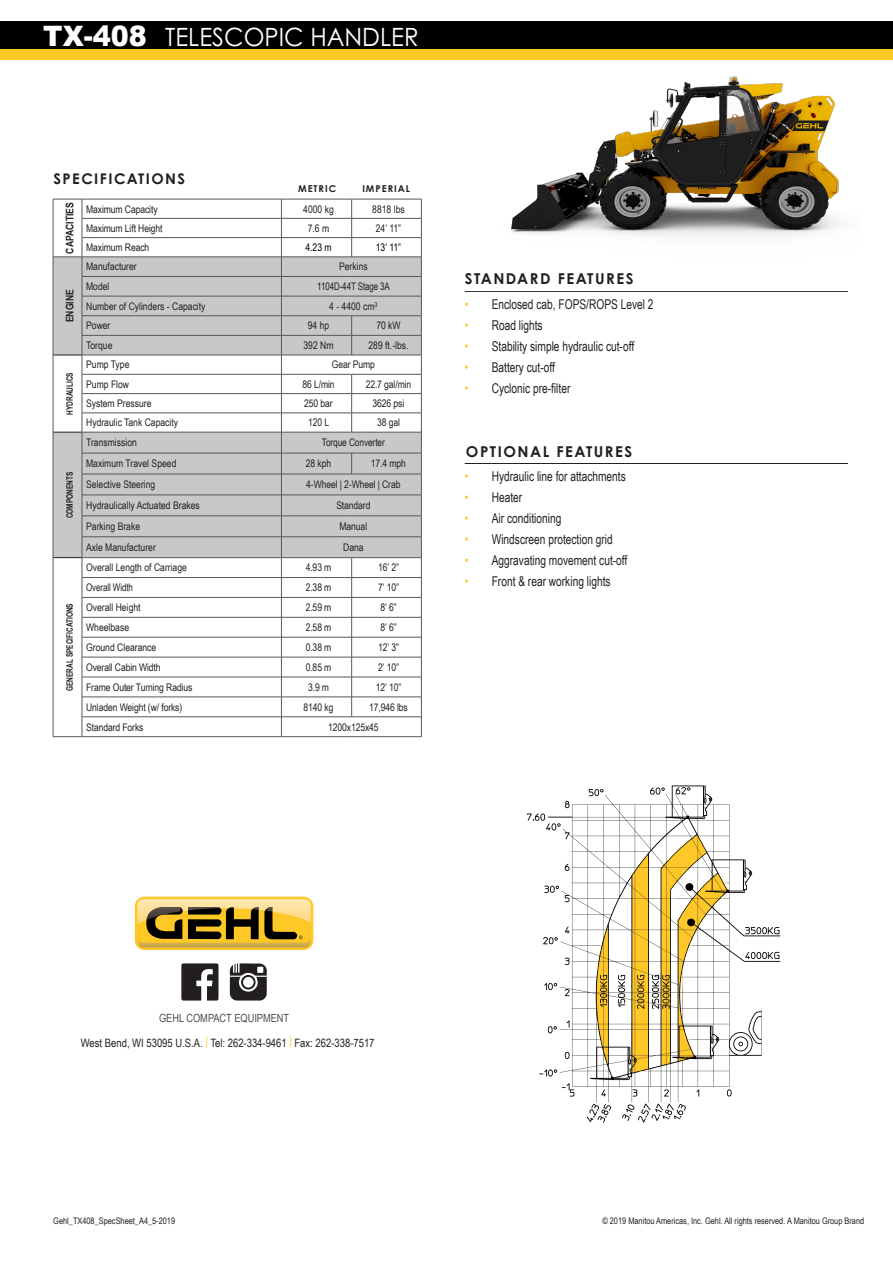
<style>
.page{position:relative;width:893px;height:1263px;background:#fff}
.page>*{position:absolute;margin:0;border:0;box-sizing:border-box;transform-origin:0 0}
.t1{font:900 28.2px "Arial";color:#fff;scale:.96 1}
.t2{font:25.2px "Century Gothic Pro";color:#fff;scale:.95 1}
.t3{font:700 15px "Century Gothic Pro";letter-spacing:.1em;color:#231f20}
.t4{font:700 14.7px "Century Gothic Pro";letter-spacing:.1em;color:#231f20}
.t5{font:13.5px "Arial Narrow";color:#231f20;scale:.92 1}
.t6{font:11.55px "Arial Narrow";color:#231f20}
.t7{font:11.25px "Arial Narrow";color:#4b4c4d}
.t8{font:10.5px "Arial Narrow";color:#231f20}
.t9{font:10.5px "Arial Narrow";color:#231f20;scale:.93 1}
.t10{font:700 10.5px "Arial Narrow";color:#231f20}
.t11{font:10.5px "Arial Narrow";color:#000}
.t12{font:700 9.45px "Century Gothic Pro";letter-spacing:.1em;color:#231f20}
.t13{font:9px "Arial Narrow";color:#231f20}
.t14{font:700 8.85px "Arial Narrow";color:#231f20;scale:.9 1}
.s1{color:#fec827}
</style>
<div class="page">
<div style="left:0;top:22px;width:893px;height:29px;background:#000001"></div>
<div style="left:0;top:50px;width:893px;height:10px;background:#fec827"></div>
<hr style="left:465px;top:291px;width:383px;height:1px;background:#231f20">
<hr style="left:465px;top:463px;width:383px;height:1px;background:#231f20">
<svg style="left:181px;top:963px;width:37px;height:37px"></svg>
<svg style="left:230px;top:963px;width:37px;height:37px"></svg>
<svg style="left:135px;top:897px;width:178px;height:53px"></svg>
<img style="left:137px;top:935px;width:174px;height:12px">
<img style="left:137px;top:899px;width:174px;height:25px">
<svg style="left:145px;top:907px;width:158px;height:32px;background:#856b21"></svg>
<img style="left:527px;top:785px;width:254px;height:338px">
<img style="left:510px;top:76px;width:329px;height:161px">
<svg style="left:53px;top:199px;width:369px;height:538px"></svg>
<p class="t1" style="left:43px;top:16px;width:109px">TX-408</p>
<p class="t2" style="left:165px;top:21px;width:268px">TELESCOPIC HANDLER</p>
<p class="t4" style="left:53px;top:169px;width:133px">SPECIFICATIONS</p>
<p class="t12" style="left:298px;top:182px;width:39px">METRIC</p>
<p class="t12" style="left:362px;top:182px;width:49px">IMPERIAL</p>
<p class="t10" style="left:62px;top:254px;width:53px;rotate:-90deg">CAPACITIES</p>
<p class="t8" style="left:86px;top:201px;width:73px">Maximum Capacity</p>
<p class="t8" style="left:303px;top:201px;width:32px">4000 kg</p>
<p class="t8" style="left:372px;top:201px;width:34px">8818 lbs</p>
<p class="t8" style="left:86px;top:220px;width:78px">Maximum Lift Height</p>
<p class="t8" style="left:308px;top:220px;width:23px">7.6 m</p>
<p class="t8" style="left:376px;top:220px;width:27px">24’ 11”</p>
<p class="t8" style="left:86px;top:240px;width:65px">Maximum Reach</p>
<p class="t11" style="left:305px;top:240px;width:28px">4.23 m</p>
<p class="t11" style="left:376px;top:240px;width:27px">13’ 11”</p>
<p class="t10" style="left:62px;top:322px;width:34px;rotate:-90deg">ENGINE</p>
<p class="t14" style="left:63px;top:415px;width:49px;rotate:-90deg">HYDRAULICS</p>
<p class="t14" style="left:63px;top:518px;width:53px;rotate:-90deg">COMPONENTS</p>
<p class="t14" style="left:63px;top:691px;width:99px;rotate:-90deg">GENERAL SPECIFICATIONS</p>
<p class="t8" style="left:86px;top:259px;width:52px">Manufacturer</p>
<p class="t8" style="left:339px;top:259px;width:30px">Perkins</p>
<p class="t8" style="left:86px;top:279px;width:25px">Model</p>
<p class="t9" style="left:317px;top:279px;width:80px">1104D-44T Stage 3A</p>
<p class="t8" style="left:86px;top:298px;width:121px">Number of Cylinders - Capacity</p>
<p class="t8" style="left:329px;top:298px;width:50px">4 - 4400 cm<sup>3</sup></p>
<p class="t8" style="left:86px;top:318px;width:26px">Power</p>
<p class="t8" style="left:308px;top:318px;width:23px">94 hp</p>
<p class="t8" style="left:376px;top:318px;width:26px">70 kW</p>
<p class="t8" style="left:86px;top:338px;width:28px">Torque</p>
<p class="t8" style="left:303px;top:338px;width:32px">392 Nm</p>
<p class="t8" style="left:368px;top:338px;width:42px">289 ft.-lbs.</p>
<p class="t8" style="left:86px;top:357px;width:45px">Pump Type</p>
<p class="t8" style="left:332px;top:357px;width:45px">Gear Pump</p>
<p class="t8" style="left:86px;top:376px;width:44px">Pump Flow</p>
<p class="t8" style="left:302px;top:376px;width:34px">86 L/min</p>
<p class="t8" style="left:366px;top:376px;width:47px">22.7 gal/min</p>
<p class="t8" style="left:86px;top:396px;width:67px">System Pressure</p>
<p class="t8" style="left:304px;top:396px;width:30px">250 bar</p>
<p class="t8" style="left:373px;top:396px;width:33px">3626 psi</p>
<p class="t8" style="left:86px;top:415px;width:94px">Hydraulic Tank Capacity</p>
<p class="t8" style="left:308px;top:415px;width:23px">120 L</p>
<p class="t8" style="left:377px;top:415px;width:24px">38 gal</p>
<p class="t8" style="left:86px;top:435px;width:52px">Transmission</p>
<p class="t8" style="left:322px;top:435px;width:64px">Torque Converter</p>
<p class="t8" style="left:86px;top:456px;width:92px">Maximum Travel Speed</p>
<p class="t8" style="left:306px;top:456px;width:27px">28 kph</p>
<p class="t8" style="left:371px;top:456px;width:37px">17.4 mph</p>
<p class="t8" style="left:86px;top:477px;width:71px">Selective Steering</p>
<p class="t8" style="left:306px;top:477px;width:96px">4-Wheel | 2-Wheel | Crab</p>
<p class="t8" style="left:86px;top:498px;width:115px">Hydraulically Actuated Brakes</p>
<p class="t8" style="left:336px;top:498px;width:36px">Standard</p>
<p class="t8" style="left:86px;top:519px;width:55px">Parking Brake</p>
<p class="t8" style="left:340px;top:519px;width:29px">Manual</p>
<p class="t8" style="left:86px;top:540px;width:71px">Axle Manufacturer</p>
<p class="t8" style="left:343px;top:540px;width:22px">Dana</p>
<p class="t8" style="left:86px;top:560px;width:102px">Overall Length of Carriage</p>
<p class="t8" style="left:306px;top:560px;width:27px">4.93 m</p>
<p class="t8" style="left:378px;top:560px;width:22px">16’ 2”</p>
<p class="t9" style="left:86px;top:580px;width:52px">Overall Width</p>
<p class="t8" style="left:306px;top:580px;width:27px">2.38 m</p>
<p class="t8" style="left:378px;top:580px;width:22px">7’ 10”</p>
<p class="t8" style="left:86px;top:600px;width:56px">Overall Height</p>
<p class="t8" style="left:306px;top:600px;width:27px">2.59 m</p>
<p class="t8" style="left:381px;top:600px;width:17px">8’ 6”</p>
<p class="t8" style="left:86px;top:620px;width:44px">Wheelbase</p>
<p class="t8" style="left:306px;top:620px;width:27px">2.58 m</p>
<p class="t8" style="left:381px;top:620px;width:17px">8’ 6”</p>
<p class="t8" style="left:86px;top:639px;width:72px">Ground Clearance</p>
<p class="t8" style="left:306px;top:639px;width:27px">0.38 m</p>
<p class="t8" style="left:378px;top:639px;width:22px">12’ 3”</p>
<p class="t8" style="left:86px;top:659px;width:76px">Overall Cabin Width</p>
<p class="t8" style="left:306px;top:659px;width:27px">0.85 m</p>
<p class="t8" style="left:378px;top:659px;width:22px">2’ 10”</p>
<p class="t8" style="left:86px;top:679px;width:108px">Frame Outer Turning Radius</p>
<p class="t8" style="left:308px;top:679px;width:23px">3.9 m</p>
<p class="t8" style="left:376px;top:679px;width:27px">12’ 10”</p>
<p class="t8" style="left:86px;top:699px;width:98px">Unladen Weight (w/ forks)</p>
<p class="t8" style="left:304px;top:699px;width:31px">8140 kg</p>
<p class="t8" style="left:369px;top:699px;width:40px">17,946 lbs</p>
<p class="t8" style="left:86px;top:719px;width:59px">Standard Forks</p>
<p class="t8" style="left:328px;top:719px;width:52px">1200x125x45</p>
<p class="t3" style="left:465px;top:270px;width:170px">STANDARD FEATURES</p>
<p class="t5" style="left:465px;top:294px;width:207px"><span class="s1">•</span> Enclosed cab, FOPS/ROPS Level 2</p>
<p class="t5" style="left:465px;top:315px;width:86px"><span class="s1">•</span> Road lights</p>
<p class="t5" style="left:465px;top:336px;width:186px"><span class="s1">•</span> Stability simple hydraulic cut-off</p>
<p class="t5" style="left:465px;top:357px;width:100px"><span class="s1">•</span> Battery cut-off</p>
<p class="t5" style="left:465px;top:378px;width:116px"><span class="s1">•</span> Cyclonic pre-filter</p>
<p class="t3" style="left:466px;top:442px;width:168px">OPTIONAL FEATURES</p>
<p class="t5" style="left:465px;top:466px;width:177px"><span class="s1">•</span> Hydraulic line for attachments</p>
<p class="t5" style="left:465px;top:487px;width:64px"><span class="s1">•</span> Heater</p>
<p class="t5" style="left:465px;top:508px;width:107px"><span class="s1">•</span> Air conditioning</p>
<p class="t5" style="left:465px;top:529px;width:163px"><span class="s1">•</span> Windscreen protection grid</p>
<p class="t5" style="left:465px;top:550px;width:178px"><span class="s1">•</span> Aggravating movement cut-off</p>
<p class="t5" style="left:465px;top:571px;width:160px"><span class="s1">•</span> Front &amp; rear working lights</p>
<p class="t7" style="left:159px;top:1010px;width:132px">GEHL COMPACT EQUIPMENT</p>
<p class="t6" style="left:81px;top:1034px;width:295px">West Bend, WI 53095 U.S.A. <span class="s1">|</span> Tel: 262-334-9461 <span class="s1">|</span> Fax: 262-338-7517</p>
<p class="t13" style="left:53px;top:1214px;width:123px">Gehl_TX408_SpecSheet_A4_5-2019</p>
<p class="t13" style="left:602px;top:1214px;width:263px">© 2019 Manitou Americas, Inc. Gehl. All rights reserved. A Manitou Group Brand</p>
</div>
